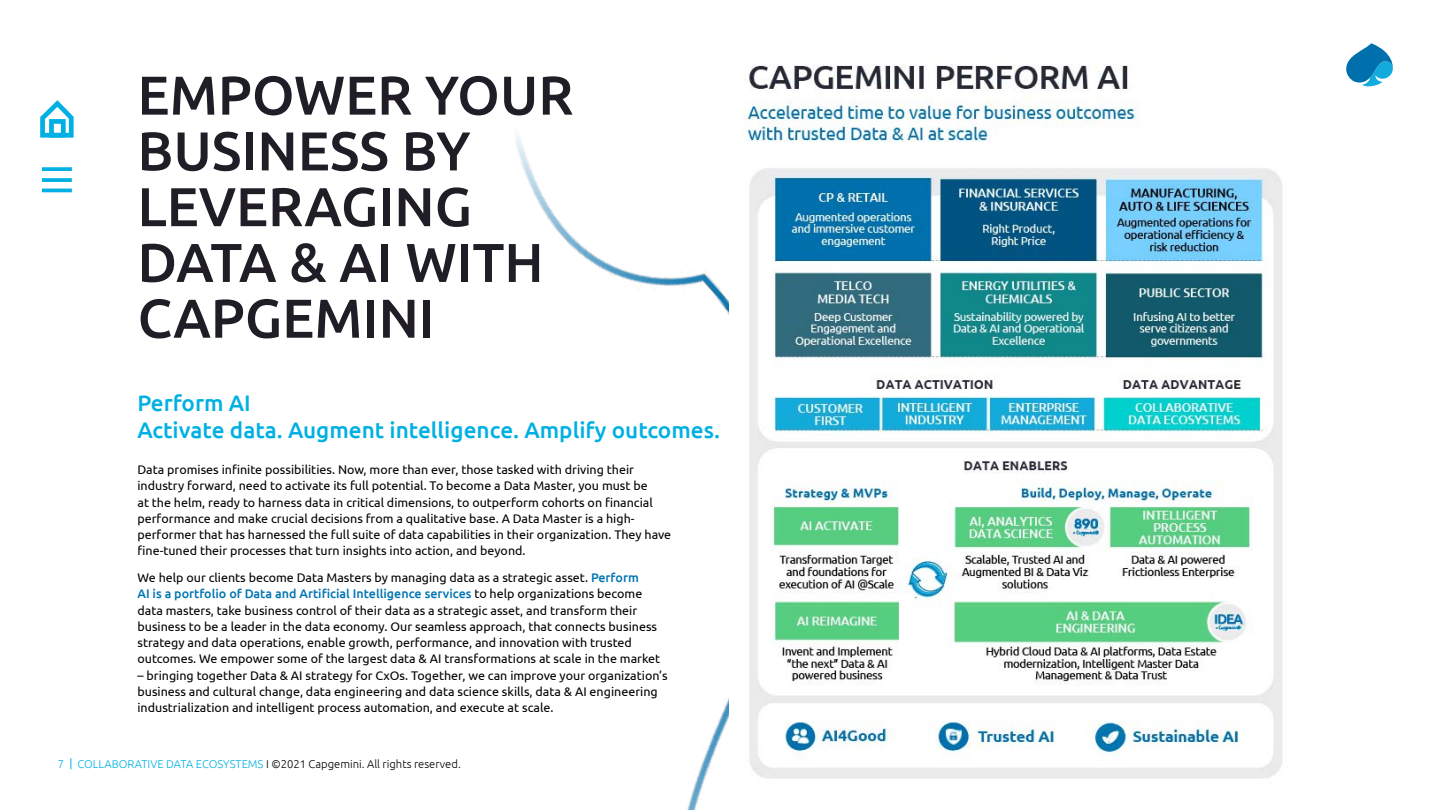
<style>
.page{position:relative;width:1440px;height:810px;background:#fff}
.page>*{position:absolute;margin:0;border:0;box-sizing:border-box;transform-origin:0 0}
.t1{font:500 54.62px/55.8px "Ubuntu";color:#201d27}
.t2{font:500 22.5px/26.2px "Ubuntu";color:#00b0e3}
.t3{font:12.5px/16.2px "Ubuntu";color:#000}
.t4{font:300 11.25px "Ubuntu";color:#000}
.s1{font-weight:500;color:#0075b3}
.s2{color:#00b0e3}
</style>
<div class="page">
<img style="left:71px;top:134px;width:658px;height:676px">
<img style="left:743px;top:64px;width:539px;height:715px">
<svg style="left:1346px;top:43px;width:47px;height:43px"></svg>
<svg style="left:42px;top:167px;width:30px;height:4px"></svg>
<svg style="left:42px;top:178px;width:30px;height:4px"></svg>
<hr style="left:42px;top:189px;width:30px;height:3px;background:#00b0e3">
<svg style="left:40px;top:100px;width:36px;height:40px"></svg>
<h1 class="t1" style="left:137px;top:65px;width:437px">EMPOWER YOUR<br>BUSINESS BY<br>LEVERAGING<br>DATA &amp; AI WITH<br>CAPGEMINI</h1>
<h2 class="t2" style="left:137px;top:390px;width:584px">Perform AI<br>Activate data. Augment intelligence. Amplify outcomes.</h2>
<p class="t3" style="left:137px;top:461px;width:535px">Data promises infinite possibilities. Now, more than ever, those tasked with driving their industry forward, need to activate its full potential. To become a Data Master, you must be<br>at the helm, ready to harness data in critical dimensions, to outperform cohorts on financial performance and make crucial decisions from a qualitative base. A Data Master is a high&shy;performer that has harnessed the full suite of data capabilities in their organization. They have fine-tuned their processes that turn insights into action, and beyond.</p>
<p class="t3" style="left:137px;top:569px;width:524px">We help our clients become Data Masters by managing data as a strategic asset. <span class="s1">Perform<br>AI is a portfolio of Data and Artificial Intelligence services</span> to help organizations become data masters, take business control of their data as a strategic asset, and transform their business to be a leader in the data economy. Our seamless approach, that connects business strategy and data operations, enable growth, performance, and innovation with trusted outcomes. We empower some of the largest data &amp; AI transformations at scale in the market</p>
<p class="t3" style="left:137px;top:667px;width:532px">– bringing together Data &amp; AI strategy for CxOs. Together, we can improve your organization’s business and cultural change, data engineering and data science skills, data &amp; AI engineering industrialization and intelligent process automation, and execute at scale.</p>
<p class="t4" style="left:58px;top:757px;width:404px"><span class="s2">7 COLLABORATIVE DATA ECOSYSTEMS</span> I ©2021 Capgemini. All rights reserved.</p>
</div>
